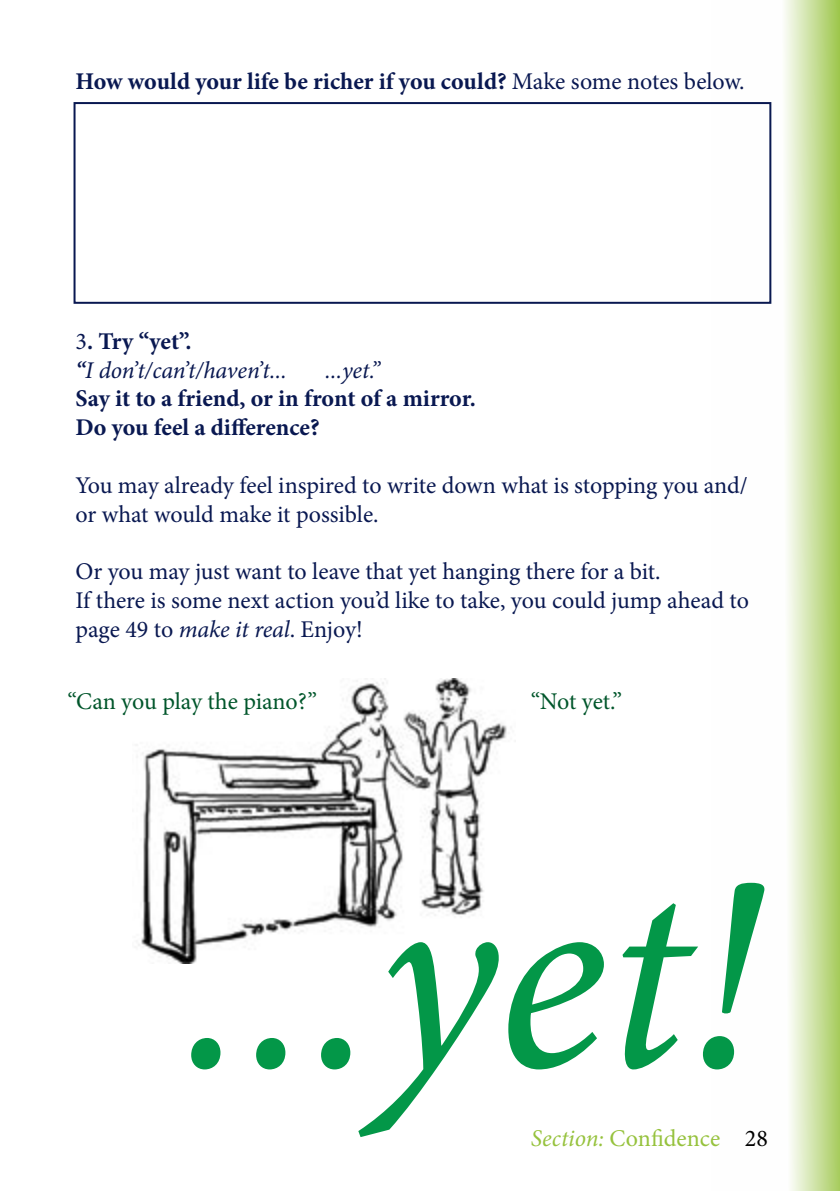
<style>
.page{position:relative;width:840px;height:1191px;background:#fff}
.page>*{position:absolute;margin:0;border:0;box-sizing:border-box;transform-origin:0 0}
.t1{font:italic 276px "Minion Pro";color:#039748}
.t2{font:24px/28.8px "Minion Pro";letter-spacing:-.005em;color:#091851}
.t3{font:700 24px/28.8px "Minion Pro";color:#091851}
.t4{font:italic 24px/28.8px "Minion Pro";letter-spacing:-.005em;color:#091851}
.t5{font:24px "Minion Pro";letter-spacing:-.01em;color:#00562b}
.t6{font:24px "Minion Pro";color:#96c23d}
.s1{font-weight:400}
.s2{font-style:normal}
.s3{font-weight:700;font-style:normal}
.s4{font-weight:700;font-stretch:condensed}
.s5{font-style:italic}
.s6{color:#000}
</style>
<div class="page">
<img style="left:138px;top:678px;width:369px;height:285px">
<div style="left:73px;top:102px;width:698px;height:202px;border:2px solid #091851"></div>
<svg style="left:709px;top:0;width:130px;height:1191px"></svg>
<p class="t3" style="left:75px;top:67px;width:670px">How would your life be richer if you could? <span class="s1">Make some notes below.</span></p>
<p class="t4" style="left:75px;top:327px;width:212px"><span class="s2">3</span><span class="s3">. Try “yet”.<br></span><span class="s4">“</span>I don’t/can’t/haven’t...</p>
<p class="t4" style="left:325px;top:355px;width:56px">...yet.”</p>
<p class="t3" style="left:75px;top:384px;width:401px">Say it to a friend, or in front of a mirror.<br>Do you feel a difference?</p>
<p class="t2" style="left:75px;top:471px;width:673px">You may already feel inspired to write down what is stopping you and/ or what would make it possible.</p>
<p class="t2" style="left:75px;top:557px;width:674px">Or you may just want to leave that yet hanging there for a bit.<br>If there is some next action you’d like to take, you could jump ahead to page 49 to <span class="s5">make it real</span>. Enjoy!</p>
<p class="t5" style="left:67px;top:685px;width:251px">“Can you play the piano?”</p>
<p class="t5" style="left:530px;top:685px;width:93px">“Not yet.”</p>
<h1 class="t1" style="left:180px;top:789px;width:582px">...yet!</h1>
<p class="t6" style="left:530px;top:1122px;width:238px"><span class="s5">Section:</span> Confidence <span class="s6">28</span></p>
</div>
